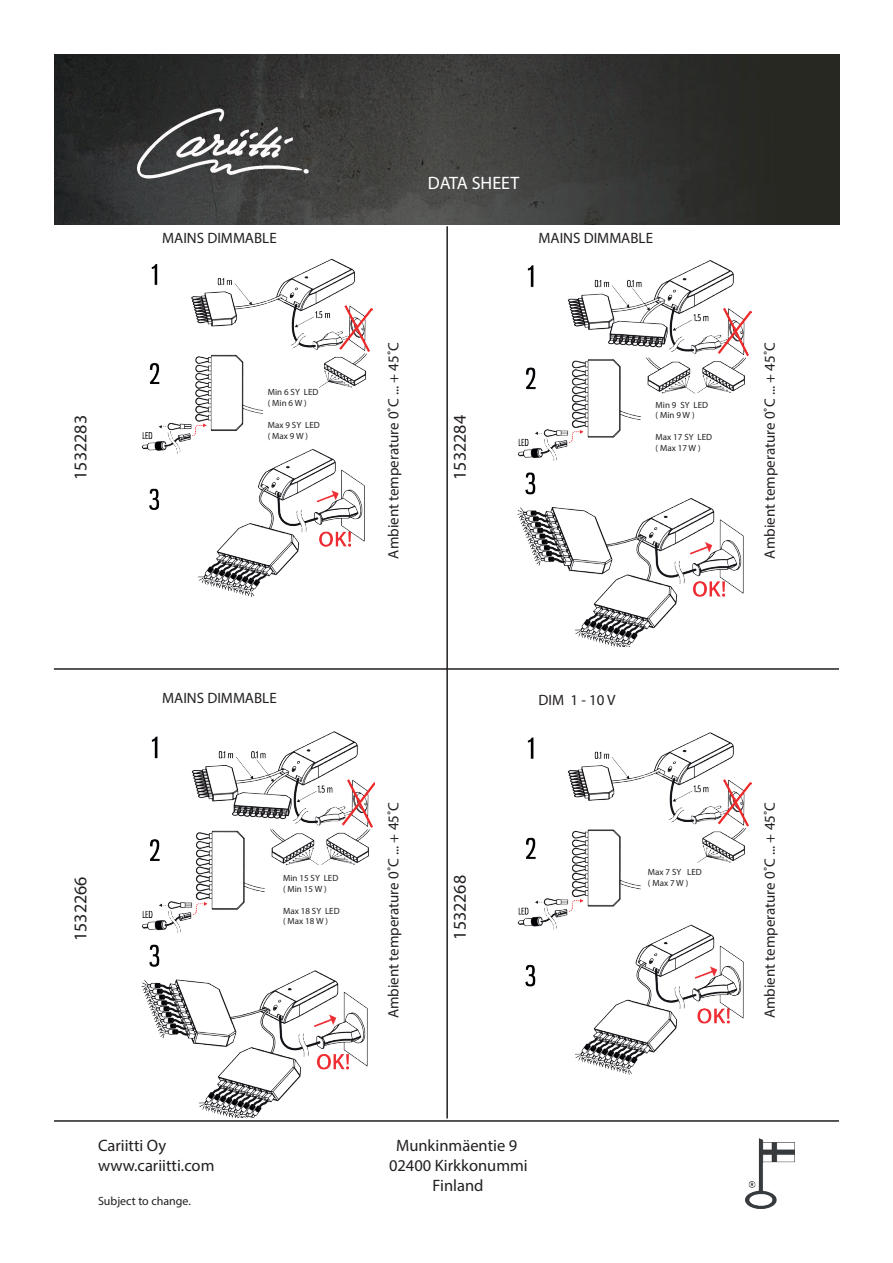
<style>
.page{position:relative;width:893px;height:1263px;background:#fff}
.page>*{position:absolute;margin:0;border:0;box-sizing:border-box;transform-origin:0 0}
.t1{font:18px "Myriad Pro";color:#231f20}
.t2{font:18px "Myriad Pro";color:#fff}
.t3{font:16.5px/19.8px "Myriad Pro";color:#231f20;text-align:center}
.t4{font:15px "Myriad Pro";color:#231f20}
.t5{font:12px "Myriad Pro";color:#231f20}
.t6{font:9px/10.8px "Myriad Pro";color:#231f20}
</style>
<div class="page">
<img style="left:54px;top:54px;width:785px;height:170px">
<img style="left:98px;top:100px;width:246px;height:91px">
<hr style="left:54px;top:1120px;width:785px;height:2px;background:#231f20">
<img style="left:746px;top:1139px;width:49px;height:70px">
<hr style="left:54px;top:668px;width:785px;height:2px;background:#231f20">
<hr style="left:446px;top:226px;width:2px;height:892px;background:#231f20">
<img style="left:141px;top:221px;width:231px;height:377px">
<img style="left:517px;top:221px;width:234px;height:425px">
<img style="left:141px;top:731px;width:234px;height:386px">
<img style="left:517px;top:732px;width:234px;height:343px">
<p class="t2" style="left:428px;top:172px;width:93px">DATA SHEET</p>
<p class="t4" style="left:162px;top:228px;width:116px">MAINS DIMMABLE</p>
<p class="t4" style="left:539px;top:228px;width:116px">MAINS DIMMABLE</p>
<p class="t4" style="left:384px;top:559px;width:218px;rotate:-90deg">Ambient temperature 0˚C ... + 45˚C</p>
<p class="t4" style="left:760px;top:559px;width:218px;rotate:-90deg">Ambient temperature 0˚C ... + 45˚C</p>
<p class="t6" style="left:268px;top:387px;width:52px">Min 6 SY LED ( Min 6 W )</p>
<p class="t6" style="left:268px;top:419px;width:54px">Max 9 SY LED ( Max 9 W )</p>
<p class="t6" style="left:656px;top:399px;width:54px">Min 9 SY LED ( Min 9 W )</p>
<p class="t6" style="left:656px;top:431px;width:58px">Max 17 SY LED ( Max 17 W )</p>
<p class="t1" style="left:69px;top:480px;width:66px;rotate:-90deg">1532283</p>
<p class="t1" style="left:449px;top:480px;width:66px;rotate:-90deg">1532284</p>
<p class="t4" style="left:162px;top:689px;width:116px">MAINS DIMMABLE</p>
<p class="t4" style="left:539px;top:690px;width:79px">DIM 1 - 10 V</p>
<p class="t4" style="left:384px;top:1018px;width:218px;rotate:-90deg">Ambient temperature 0˚C ... + 45˚C</p>
<p class="t4" style="left:760px;top:1018px;width:218px;rotate:-90deg">Ambient temperature 0˚C ... + 45˚C</p>
<p class="t6" style="left:648px;top:867px;width:55px">Max 7 SY LED ( Max 7 W )</p>
<p class="t6" style="left:283px;top:873px;width:57px">Min 15 SY LED ( Min 15 W )</p>
<p class="t6" style="left:283px;top:905px;width:58px">Max 18 SY LED ( Max 18 W )</p>
<p class="t1" style="left:69px;top:941px;width:66px;rotate:-90deg">1532266</p>
<p class="t1" style="left:449px;top:940px;width:66px;rotate:-90deg">1532268</p>
<p class="t3" style="left:98px;top:1135px;width:70px">Cariitti Oy</p>
<p class="t3" style="left:396px;top:1135px;width:123px">Munkinmäentie 9</p>
<p class="t3" style="left:98px;top:1155px;width:118px">www.cariitti.com</p>
<p class="t3" style="left:389px;top:1155px;width:140px">02400 Kirkkonummi<br>Finland</p>
<p class="t5" style="left:98px;top:1194px;width:94px">Subject to change.</p>
</div>
